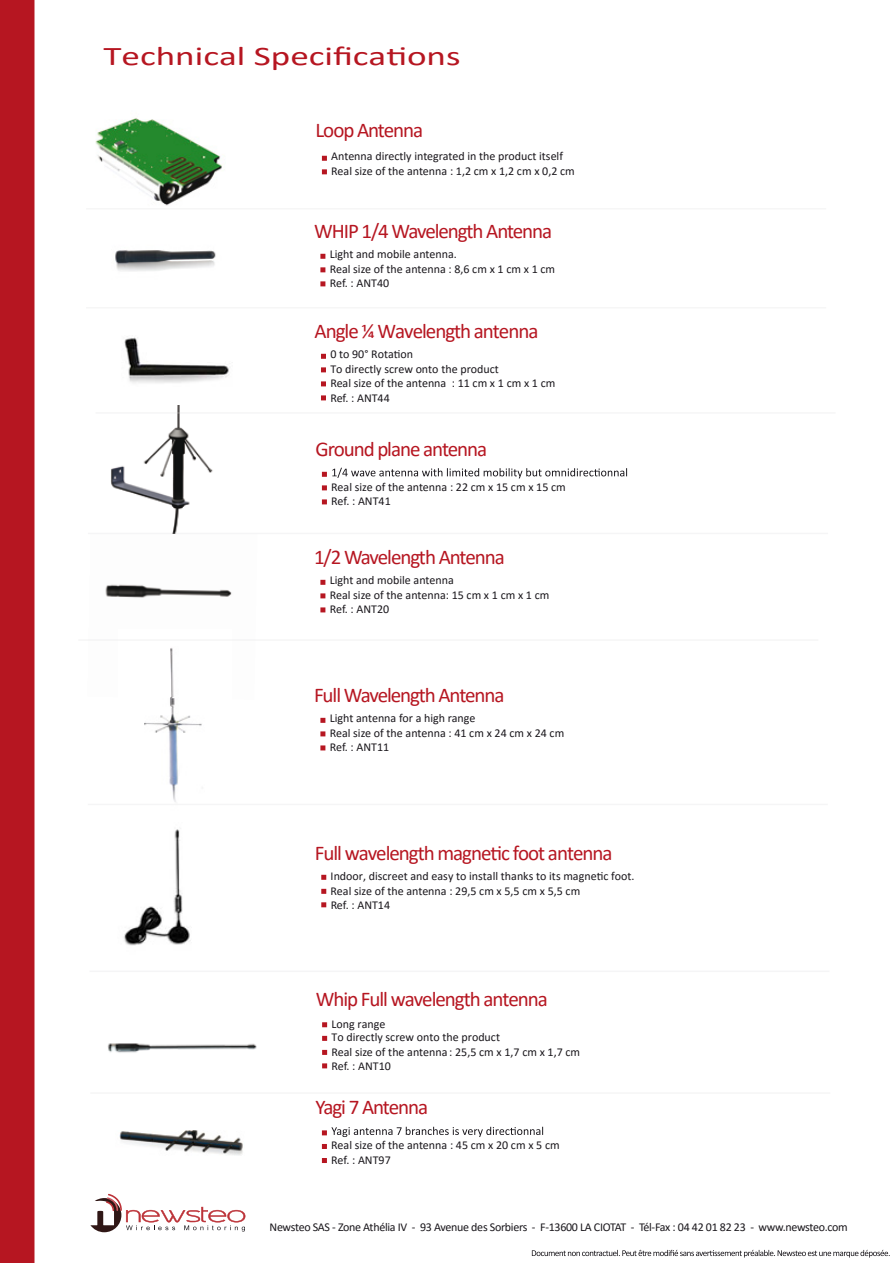
<style>
.page{position:relative;width:893px;height:1263px;background:#fff}
.page>*{position:absolute;margin:0;border:0;box-sizing:border-box;transform-origin:0 0}
.t1{font:27px "Calibri";color:#b61621;scale:1.38 1}
.t2{font:21px "Calibri";letter-spacing:-.05em;color:#b61621}
.t3{font:12px/14.4px "Calibri";color:#1a171c}
.t4{font:12px "Calibri";letter-spacing:-.025em;color:#1a171c}
</style>
<div class="page">
<svg style="left:322px;top:156px;width:5px;height:5px"></svg>
<svg style="left:322px;top:169px;width:5px;height:5px"></svg>
<svg style="left:320px;top:254px;width:5px;height:5px"></svg>
<svg style="left:320px;top:267px;width:5px;height:5px"></svg>
<svg style="left:320px;top:281px;width:5px;height:5px"></svg>
<svg style="left:322px;top:468px;width:305px;height:10px"></svg>
<svg style="left:322px;top:485px;width:5px;height:5px"></svg>
<svg style="left:322px;top:499px;width:5px;height:5px"></svg>
<svg style="left:320px;top:580px;width:5px;height:5px"></svg>
<svg style="left:320px;top:593px;width:5px;height:5px"></svg>
<svg style="left:320px;top:607px;width:5px;height:5px"></svg>
<svg style="left:320px;top:718px;width:5px;height:5px"></svg>
<svg style="left:320px;top:731px;width:5px;height:5px"></svg>
<svg style="left:320px;top:745px;width:5px;height:5px"></svg>
<svg style="left:322px;top:1127px;width:221px;height:10px"></svg>
<svg style="left:322px;top:1144px;width:5px;height:5px"></svg>
<svg style="left:322px;top:1158px;width:5px;height:5px"></svg>
<div style="left:0;top:0;width:34px;height:1263px;background:#b61621"></div>
<svg style="left:532px;top:1250px;width:358px;height:7px"></svg>
<img style="left:95px;top:117px;width:127px;height:89px">
<img style="left:115px;top:250px;width:101px;height:21px">
<img style="left:105px;top:584px;width:127px;height:14px">
<img style="left:110px;top:405px;width:103px;height:128px">
<hr style="left:86px;top:208px;width:740px;height:2px;background:#dadadb">
<hr style="left:86px;top:307px;width:740px;height:1px;background:#dadadb">
<hr style="left:88px;top:533px;width:740px;height:1px;background:#dadadb">
<img style="left:144px;top:648px;width:58px;height:154px">
<img style="left:119px;top:1130px;width:124px;height:25px">
<hr style="left:78px;top:639px;width:740px;height:2px;background:#dadadb">
<svg style="left:90px;top:1194px;width:155px;height:38px"></svg>
<hr style="left:96px;top:412px;width:740px;height:2px;background:#dadadb">
<svg style="left:321px;top:354px;width:5px;height:5px"></svg>
<svg style="left:321px;top:367px;width:5px;height:5px"></svg>
<svg style="left:321px;top:381px;width:5px;height:5px"></svg>
<svg style="left:321px;top:395px;width:5px;height:5px"></svg>
<img style="left:124px;top:829px;width:67px;height:117px">
<img style="left:107px;top:1043px;width:150px;height:10px">
<hr style="left:88px;top:804px;width:740px;height:1px;background:#dadadb">
<svg style="left:321px;top:875px;width:5px;height:5px"></svg>
<svg style="left:321px;top:889px;width:5px;height:5px"></svg>
<svg style="left:321px;top:902px;width:5px;height:5px"></svg>
<svg style="left:322px;top:1022px;width:5px;height:5px"></svg>
<svg style="left:322px;top:1036px;width:5px;height:5px"></svg>
<svg style="left:322px;top:1050px;width:5px;height:5px"></svg>
<svg style="left:322px;top:1063px;width:5px;height:5px"></svg>
<hr style="left:90px;top:1092px;width:740px;height:2px;background:#dadadb">
<hr style="left:89px;top:970px;width:740px;height:2px;background:#dadadb">
<img style="left:124px;top:337px;width:105px;height:46px">
<h1 class="t1" style="left:103px;top:37px;width:260px">Technical Specifications</h1>
<h2 class="t2" style="left:316px;top:115px;width:109px">Loop Antenna</h2>
<p class="t3" style="left:331px;top:149px;width:245px">Antenna directly integrated in the product itself<br>Real size of the antenna : 1,2 cm x 1,2 cm x 0,2 cm</p>
<h2 class="t2" style="left:314px;top:216px;width:240px">WHIP 1/4 Wavelength Antenna</h2>
<p class="t3" style="left:330px;top:247px;width:227px">Light and mobile antenna.<br>Real size of the antenna : 8,6 cm x 1 cm x 1 cm<br>Ref. : ANT40</p>
<h2 class="t2" style="left:315px;top:316px;width:225px">Angle ¼ Wavelength antenna</h2>
<p class="t3" style="left:330px;top:347px;width:227px">0 to 90° Rotation<br>To directly screw onto the product<br>Real size of the antenna : 11 cm x 1 cm x 1 cm<br>Ref. : ANT44</p>
<h2 class="t2" style="left:316px;top:434px;width:173px">Ground plane antenna</h2>
<p class="t3" style="left:331px;top:479px;width:236px">Real size of the antenna : 22 cm x 15 cm x 15 cm<br>Ref. : ANT41</p>
<h2 class="t2" style="left:314px;top:542px;width:192px">1/2 Wavelength Antenna</h2>
<p class="t3" style="left:330px;top:573px;width:221px">Light and mobile antenna<br>Real size of the antenna: 15 cm x 1 cm x 1 cm<br>Ref. : ANT20</p>
<h2 class="t2" style="left:314px;top:680px;width:192px">Full Wavelength Antenna</h2>
<p class="t3" style="left:330px;top:711px;width:236px">Light antenna for a high range<br>Real size of the antenna : 41 cm x 24 cm x 24 cm<br>Ref. : ANT11</p>
<h2 class="t2" style="left:315px;top:839px;width:299px">Full wavelength magnetic foot antenna</h2>
<p class="t3" style="left:331px;top:868px;width:305px">Indoor, discreet and easy to install thanks to its magnetic foot.<br>Real size of the antenna : 29,5 cm x 5,5 cm x 5,5 cm<br>Ref. : ANT14</p>
<h2 class="t2" style="left:316px;top:985px;width:234px">Whip Full wavelength antenna</h2>
<p class="t3" style="left:331px;top:1030px;width:250px">To directly screw onto the product<br>Real size of the antenna : 25,5 cm x 1,7 cm x 1,7 cm<br>Ref. : ANT10</p>
<p class="t3" style="left:331px;top:1016px;width:55px">Long range</p>
<h2 class="t2" style="left:316px;top:1093px;width:114px">Yagi 7 Antenna</h2>
<p class="t3" style="left:331px;top:1138px;width:230px">Real size of the antenna : 45 cm x 20 cm x 5 cm<br>Ref. : ANT97</p>
<p class="t4" style="left:270px;top:1218px;width:580px">Newsteo SAS - Zone Athélia IV - 93 Avenue des Sorbiers - F-13600 LA CIOTAT - Tél-Fax : 04 42 01 82 23 - www.newsteo.com</p>
</div>
